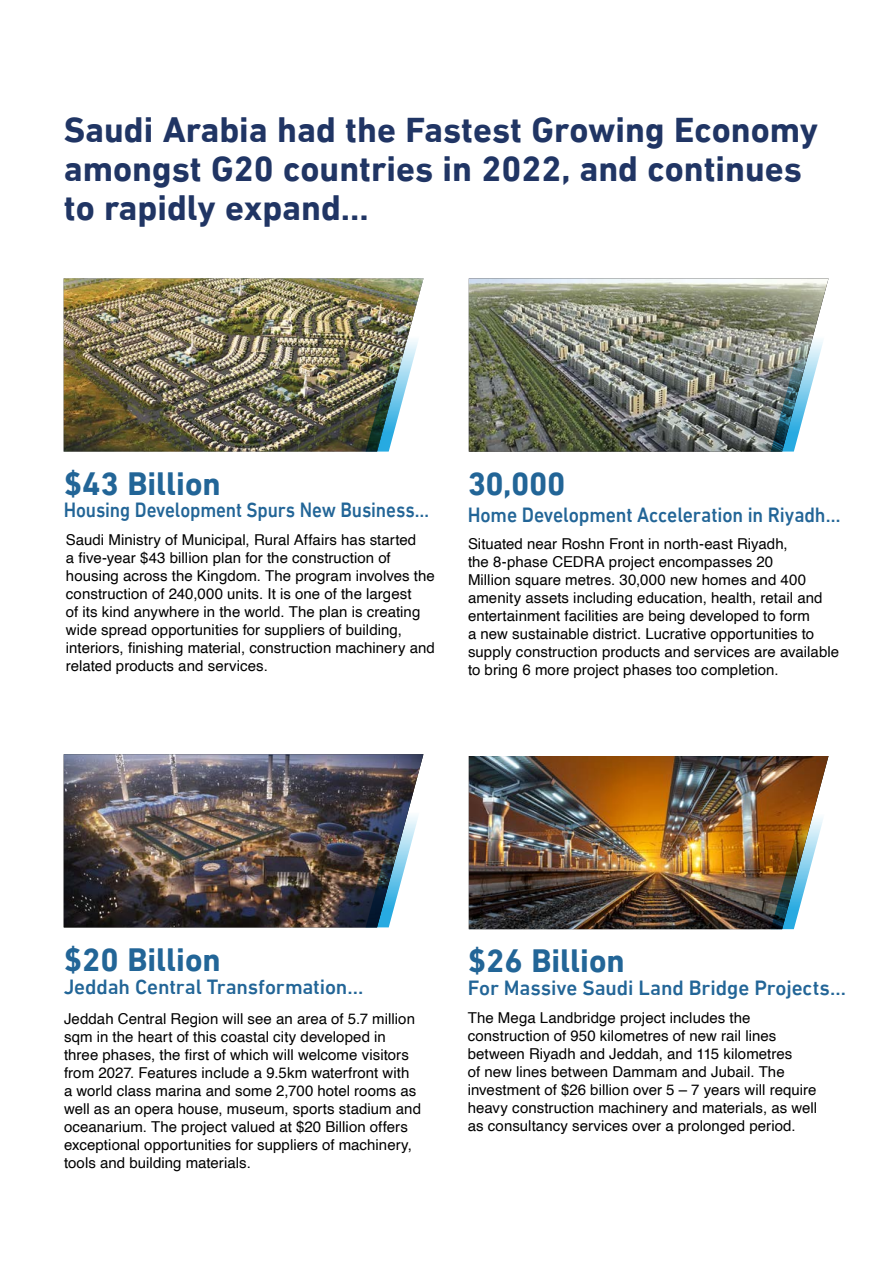
<style>
.page{position:relative;width:893px;height:1263px;background:#fff}
.page>*{position:absolute;margin:0;border:0;box-sizing:border-box;transform-origin:0 0}
.t1{font:700 36px/39px "DIN Next LT Arabic";color:#203564}
.t2{font:700 33px "DIN Next LT Arabic";color:#226597}
.t3{font:500 21px "DIN Next LT Arabic";letter-spacing:-.005em;color:#226597}
.t4{font:500 21px "DIN Next LT Arabic";letter-spacing:-.005em;color:#226597;scale:.93 1}
.t5{font:500 21px "DIN Next LT Arabic";letter-spacing:-.005em;color:#226597;scale:.9 1}
.t6{font:15px/18px "Helvetica";letter-spacing:.005em;color:#000}
</style>
<div class="page">
<img style="left:64px;top:278px;width:358px;height:174px">
<img style="left:366px;top:315px;width:56px;height:137px">
<img style="left:64px;top:754px;width:359px;height:173px">
<img style="left:366px;top:791px;width:56px;height:136px">
<svg style="left:422px;top:756px;width:47px;height:173px"></svg>
<img style="left:469px;top:756px;width:359px;height:173px">
<img style="left:771px;top:793px;width:57px;height:136px">
<img style="left:469px;top:278px;width:359px;height:174px">
<img style="left:771px;top:315px;width:57px;height:137px">
<h1 class="t1" style="left:64px;top:110px;width:756px">Saudi Arabia had the Fastest Growing Economy amongst G20 countries in 2022, and continues to rapidly expand...</h1>
<h2 class="t2" style="left:64px;top:464px;width:158px">$43 Billion</h2>
<h3 class="t5" style="left:64px;top:497px;width:407px">Housing Development Spurs New Business…</h3>
<p class="t6" style="left:66px;top:531px;width:370px">Saudi Ministry of Municipal, Rural Affairs has started<br>a five-year $43 billion plan for the construction of housing across the Kingdom. The program involves the construction of 240,000 units. It is one of the largest<br>of its kind anywhere in the world. The plan is creating wide spread opportunities for suppliers of building, interiors, finishing material, construction machinery and related products and services.</p>
<h2 class="t2" style="left:468px;top:465px;width:99px">30,000</h2>
<h3 class="t4" style="left:468px;top:503px;width:402px">Home Development Acceleration in Riyadh…</h3>
<p class="t6" style="left:468px;top:535px;width:373px">Situated near Roshn Front in north-east Riyadh,<br>the 8-phase CEDRA project encompasses 20<br>Million square metres. 30,000 new homes and 400 amenity assets including education, health, retail and entertainment facilities are being developed to form<br>a new sustainable district. Lucrative opportunities to supply construction products and services are available to bring 6 more project phases too completion.</p>
<h2 class="t2" style="left:64px;top:940px;width:158px">$20 Billion</h2>
<h3 class="t3" style="left:64px;top:974px;width:301px">Jeddah Central Transformation...</h3>
<p class="t6" style="left:64px;top:1010px;width:358px">Jeddah Central Region will see an area of 5.7 million sqm in the heart of this coastal city developed in three phases, the first of which will welcome visitors from 2027. Features include a 9.5km waterfront with a world class marina and some 2,700 hotel rooms as well as an opera house, museum, sports stadium and oceanarium. The project valued at $20 Billion offers exceptional opportunities for suppliers of machinery, tools and building materials.</p>
<h2 class="t2" style="left:468px;top:941px;width:158px">$26 Billion</h2>
<h3 class="t3" style="left:468px;top:975px;width:380px">For Massive Saudi Land Bridge Projects…</h3>
<p class="t6" style="left:468px;top:1009px;width:351px">The Mega Landbridge project includes the construction of 950 kilometres of new rail lines between Riyadh and Jeddah, and 115 kilometres<br>of new lines between Dammam and Jubail. The investment of $26 billion over 5 – 7 years will require heavy construction machinery and materials, as well as consultancy services over a prolonged period.</p>
</div>
